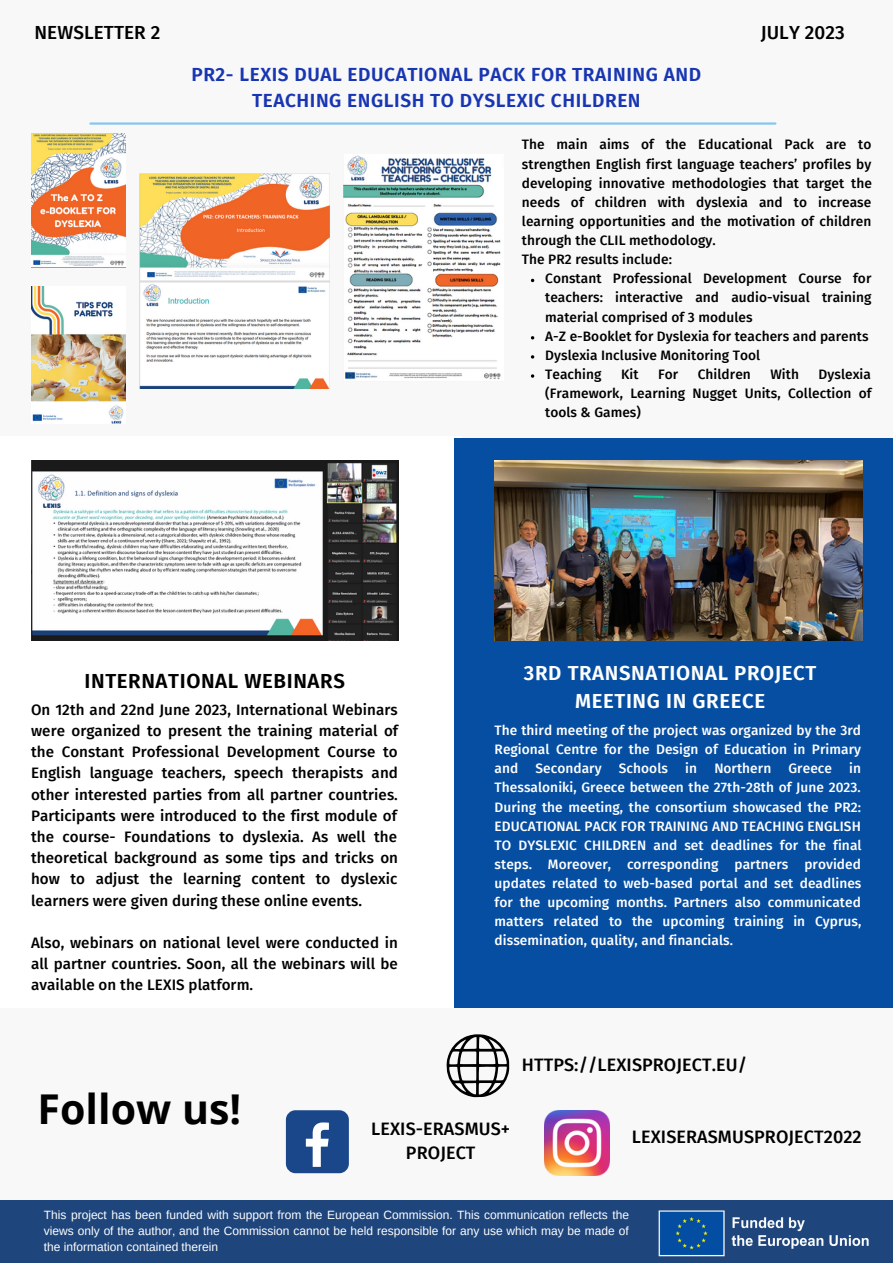
<style>
.page{position:relative;width:893px;height:1264px;background:#fff}
.page>*{position:absolute;margin:0;border:0;box-sizing:border-box;transform-origin:0 0}
.t1{font:700 41.1px "Open Sans";color:#000}
.t2{font:600 20.4px "Fira Sans";letter-spacing:.03em;color:#fff}
.t3{font:600 20.4px "Fira Sans";letter-spacing:.03em;color:#000}
.t4{font:600 19.05px "Fira Sans";letter-spacing:.03em;color:#1836b2}
.t5{font:500 18.9px "Fira Sans";letter-spacing:.005em;color:#000}
.t6{font:500 18px/24.8px "Fira Sans";letter-spacing:.005em;color:#000;text-align:center}
.t7{font:500 15.15px/21.1px "Fira Sans";letter-spacing:.005em;color:#000;text-align:justify}
.t8{font:500 13.65px/19px "Fira Sans";letter-spacing:.005em;color:#000;text-align:justify}
.t9{font:500 13.65px/19px "Fira Sans";letter-spacing:.005em;color:#fff;text-align:justify}
.t10{font:12px/15.9px "Arimo";color:#fff;text-align:justify}
</style>
<div class="page">
<div style="left:0;top:0;width:892px;height:1262px;background:#f8f8f8"></div>
<div style="left:0;top:1200px;width:892px;height:62px;background:#1e457c"></div>
<div style="left:286px;top:1110px;width:63px;height:63px;background:#1a4789;border-radius:10px"></div>
<svg style="left:306px;top:1122px;width:23px;height:44px"></svg>
<img style="left:544px;top:1110px;width:66px;height:65px">
<svg style="left:446px;top:1034px;width:63px;height:63px"></svg>
<img style="left:658px;top:1210px;width:211px;height:46px">
<hr style="left:90px;top:122px;width:685px;height:3px;background:#86c7ed">
<div style="left:0;top:436px;width:461px;height:571px;background:#fff"></div>
<div style="left:454px;top:438px;width:438px;height:569px;background:#054ea2"></div>
<img style="left:494px;top:460px;width:368px;height:180px">
<img style="left:31px;top:134px;width:94px;height:132px">
<img style="left:31px;top:287px;width:94px;height:136px">
<img style="left:139px;top:173px;width:190px;height:215px">
<img style="left:344px;top:155px;width:157px;height:224px">
<svg style="left:531px;top:374px;width:3px;height:4px"></svg>
<img style="left:31px;top:460px;width:368px;height:180px">
<p class="t5" style="left:34px;top:21px;width:127px">NEWSLETTER 2</p>
<p class="t5" style="left:760px;top:21px;width:85px">JULY 2023</p>
<p class="t4" style="left:191px;top:64px;width:511px">PR2- LEXIS DUAL EDUCATIONAL PACK FOR TRAINING AND</p>
<p class="t4" style="left:252px;top:89px;width:390px">TEACHING ENGLISH TO DYSLEXIC CHILDREN</p>
<p class="t8" style="left:522px;top:135px;width:351px">The main aims of the Educational Pack are to strengthen English first language teachers’ profiles by developing innovative methodologies that target the needs of children with dyslexia and to increase learning opportunities and the motivation of children through the CLIL methodology.</p>
<p class="t8" style="left:522px;top:250px;width:151px">The PR2 results include:</p>
<p class="t8" style="left:545px;top:269px;width:328px">Constant Professional Development Course for teachers: interactive and audio-visual training material comprised of 3 modules</p>
<p class="t8" style="left:545px;top:326px;width:325px">A-Z e-Booklet for Dyslexia for teachers and parents</p>
<p class="t8" style="left:545px;top:345px;width:216px">Dyslexia Inclusive Monitoring Tool</p>
<p class="t8" style="left:545px;top:365px;width:58px">Teaching</p>
<p class="t8" style="left:621px;top:365px;width:19px">Kit</p>
<p class="t8" style="left:658px;top:365px;width:22px">For</p>
<p class="t8" style="left:697px;top:365px;width:55px">Children</p>
<p class="t8" style="left:770px;top:365px;width:30px">With</p>
<p class="t8" style="left:545px;top:365px;width:328px;text-indent:273px">Dyslexia (Framework, Learning Nugget Units, Collection of tools &amp; Games)</p>
<p class="t3" style="left:84px;top:668px;width:262px">INTERNATIONAL WEBINARS</p>
<p class="t7" style="left:31px;top:699px;width:368px">On 12th and 22nd June 2023, International Webinars were organized to present the training material of the Constant Professional Development Course to English language teachers, speech therapists and other interested parties from all partner countries.<br>Participants were introduced to the first module of the course- Foundations to dyslexia. As well the theoretical background as some tips and tricks on how to adjust the learning content to dyslexic learners were given during these online events.</p>
<p class="t7" style="left:31px;top:932px;width:368px">Also, webinars on national level were conducted in all partner countries. Soon, all the webinars will be available on the LEXIS platform.</p>
<p class="t2" style="left:524px;top:661px;width:294px">3RD TRANSNATIONAL PROJECT</p>
<p class="t2" style="left:575px;top:689px;width:191px">MEETING IN GREECE</p>
<p class="t9" style="left:494px;top:721px;width:368px">The third meeting of the project was organized by the 3rd Regional Centre for the Design of Education in Primary and</p>
<p class="t9" style="left:494px;top:759px;width:368px;text-indent:354px">in Thessaloniki, Greece between the 27th-28th of June 2023.<br>During the meeting, the consortium showcased the PR2:<br>EDUCATIONAL PACK FOR TRAINING AND TEACHING ENGLISH TO DYSLEXIC CHILDREN and set deadlines for the final steps. Moreover, corresponding partners provided updates related to web-based portal and set deadlines for the upcoming months. Partners also communicated matters related to the upcoming training in Cyprus, dissemination, quality, and financials.</p>
<p class="t9" style="left:535px;top:759px;width:68px">Secondary</p>
<p class="t9" style="left:619px;top:759px;width:51px">Schools</p>
<p class="t9" style="left:685px;top:759px;width:13px">in</p>
<p class="t9" style="left:714px;top:759px;width:58px">Northern</p>
<p class="t9" style="left:788px;top:759px;width:45px">Greece</p>
<p class="t6" style="left:522px;top:1052px;width:226px">HTTPS://LEXISPROJECT.EU/</p>
<p class="t1" style="left:38px;top:1079px;width:205px">Follow us!</p>
<p class="t6" style="left:371px;top:1116px;width:140px">LEXIS-ERASMUS+<br>PROJECT</p>
<p class="t6" style="left:632px;top:1124px;width:231px">LEXISERASMUSPROJECT2022</p>
<p class="t10" style="left:44px;top:1206px;width:586px">This project has been funded with support from the European Commission. This communication reflects the views only of the author, and the Commission cannot be held responsible for any use which may be made of the information contained therein</p>
</div>
